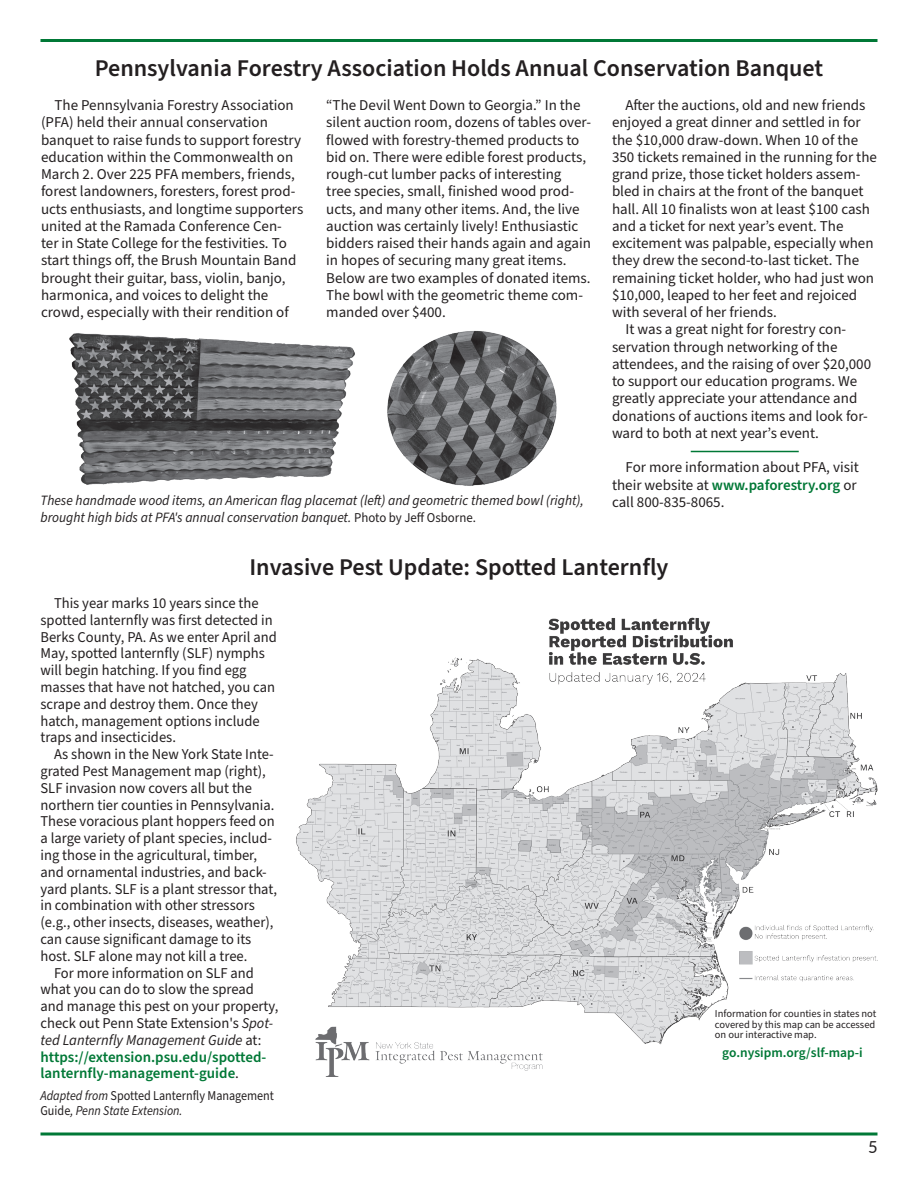
<style>
.page{position:relative;width:918px;height:1188px;background:#fff}
.page>*{position:absolute;margin:0;border:0;box-sizing:border-box;transform-origin:0 0}
.headline_16_pt{font:600 24px "Source Sans Pro";color:#231f20}
.t1{font:16.5px "Lato";color:#231f20}
.bss-body_text_10_pt{font:15px/17.2px "Source Sans Pro";color:#231f20}
.caption_9_5_pt{font:italic 14.25px/17.2px "Source Sans Pro";color:#231f20;scale:.95 1}
.bss-caption{font:13.5px/15px "Source Sans Pro";color:#231f20;scale:.9 1}
.bss-body_text_10_pt-2{font:600 13.5px "Source Sans Pro";color:#007836}
.t2{font:10.5px/10.5px "Source Sans Pro";color:#231f20;text-align:justify}
.s1{font-weight:600;color:#007836}
.s2{font-style:normal;font-size:13.5px}
.s3{font-style:italic}
</style>
<div class="page">
<hr style="left:40px;top:39px;width:838px;height:3px;background:#007836">
<svg style="left:40px;top:1132px;width:838px;height:4px;background:#3f9968"></svg>
<img style="left:69px;top:333px;width:286px;height:152px">
<img style="left:387px;top:330px;width:170px;height:156px">
<hr style="left:691px;top:451px;width:108px;height:1px;background:#007836">
<img style="left:296px;top:617px;width:582px;height:459px">
<div style="left:738px;top:987px;width:122px;height:53px;background:#fff"></div>
<img style="left:754px;top:923px;width:124px;height:19px">
<img style="left:754px;top:948px;width:124px;height:17px">
<img style="left:754px;top:972px;width:124px;height:15px">
<p class="headline_16_pt" style="left:95px;top:52px;width:730px">Pennsylvania Forestry Association Holds Annual Conservation Banquet</p>
<p class="bss-body_text_10_pt" style="left:41px;top:97px;width:264px;text-indent:14px">The Pennsylvania Forestry Association (PFA) held their annual conservation banquet to raise funds to support forestry education within the Commonwealth on March 2. Over 225 PFA members, friends, forest landowners, foresters, forest prod&shy;ucts enthusiasts, and longtime supporters united at the Ramada Conference Cen-<br>ter in State College for the festivities. To start things off, the Brush Mountain Band brought their guitar, bass, violin, banjo, harmonica, and voices to delight the crowd, especially with their rendition of</p>
<p class="bss-body_text_10_pt" style="left:326px;top:97px;width:266px">“The Devil Went Down to Georgia.” In the silent auction room, dozens of tables over&shy;flowed with forestry-themed products to bid on. There were edible forest products, rough-cut lumber packs of interesting<br>tree species, small, finished wood prod&shy;ucts, and many other items. And, the live auction was certainly lively! Enthusiastic bidders raised their hands again and again in hopes of securing many great items.<br>Below are two examples of donated items.<br>The bowl with the geometric theme com&shy;manded over $400.</p>
<p class="bss-body_text_10_pt" style="left:612px;top:97px;width:266px;text-indent:14px">After the auctions, old and new friends enjoyed a great dinner and settled in for the $10,000 draw-down. When 10 of the 350 tickets remained in the running for the grand prize, those ticket holders assem&shy;bled in chairs at the front of the banquet hall. All 10 finalists won at least $100 cash and a ticket for next yearʼs event. The excitement was palpable, especially when they drew the second-to-last ticket. The remaining ticket holder, who had just won $10,000, leaped to her feet and rejoiced with several of her friends.</p>
<p class="bss-body_text_10_pt" style="left:612px;top:321px;width:261px;text-indent:14px">It was a great night for forestry con&shy;servation through networking of the attendees, and the raising of over $20,000 to support our education programs. We greatly appreciate your attendance and donations of auctions items and look for&shy;ward to both at next year’s event.</p>
<p class="bss-body_text_10_pt" style="left:612px;top:459px;width:248px;text-indent:14px">For more information about PFA, visit their website at <span class="s1">www.paforestry.org</span> or call 800-835-8065.</p>
<p class="caption_9_5_pt" style="left:40px;top:492px;width:573px">These handmade wood items, an American flag placemat (left) and geometric themed bowl (right), brought high bids at PFA's annual conservation banquet. <span class="s2">Photo by Jeff Osborne.</span></p>
<p class="headline_16_pt" style="left:250px;top:551px;width:420px">Invasive Pest Update: Spotted Lanternfly</p>
<p class="bss-body_text_10_pt" style="left:40px;top:595px;width:238px;line-height:16.8px;text-indent:14px">This year marks 10 years since the spotted lanternfly was first detected in Berks County, PA. As we enter April and May, spotted lanternfly (SLF) nymphs will begin hatching. If you find egg masses that have not hatched, you can scrape and destroy them. Once they hatch, management options include traps and insecticides.</p>
<p class="bss-body_text_10_pt" style="left:40px;top:746px;width:238px;line-height:16.8px;text-indent:14px">As shown in the New York State Inte&shy;grated Pest Management map (right), SLF invasion now covers all but the northern tier counties in Pennsylvania.<br>These voracious plant hoppers feed on a large variety of plant species, includ&shy;ing those in the agricultural, timber, and ornamental industries, and back&shy;yard plants. SLF is a plant stressor that, in combination with other stressors (e.g., other insects, diseases, weather), can cause significant damage to its host. SLF alone may not kill a tree.</p>
<p class="bss-body_text_10_pt" style="left:40px;top:965px;width:240px;line-height:16.8px;text-indent:14px">For more information on SLF and what you can do to slow the spread and manage this pest on your property, check out Penn State Extension's <span class="s3">Spot&shy;ted Lanternfly Management Guide</span> at: <span class="s1">https://extension.psu.edu/spotted&shy;lanternfly-management-guide</span>.</p>
<p class="bss-caption" style="left:40px;top:1089px;width:261px"><span class="s3">Adapted from</span> Spotted Lanternfly Management<br>Guide<span class="s3">, Penn State Extension.</span></p>
<p class="t2" style="left:715px;top:1009px;width:163px">Information for counties in states not covered by this map can be accessed on our interactive map.</p>
<p class="bss-body_text_10_pt-2" style="left:722px;top:1044px;width:142px">go.nysipm.org/slf-map-i</p>
<p class="t1" style="left:868px;top:1135px;width:11px">5</p>
</div>
